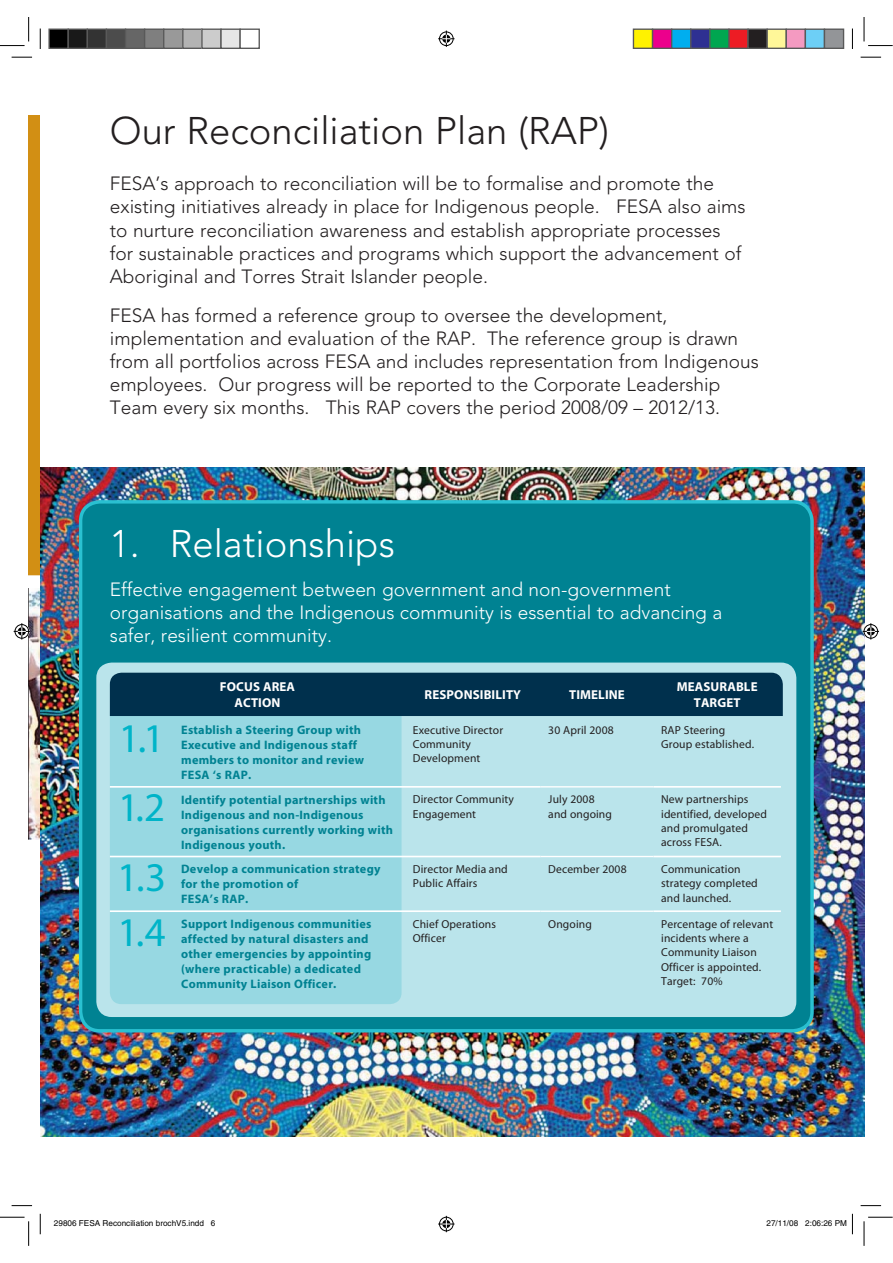
<style>
.page{position:relative;width:893px;height:1263px;background:#fff}
.page>*{position:absolute;margin:0;border:0;box-sizing:border-box;transform-origin:0 0}
.t1{font:40.95px "Myriad Pro";color:#00b4c8}
.t2{font:38.25px "Avenir Ligh 1";color:#231f20}
.t3{font:38.25px "Avenir Ligh 1";color:#fff}
.t4{font:19.05px/23.2px "Avenir Ligh 1";color:#231f20}
.t5{font:19.05px/23.2px "Avenir Ligh 1";color:#fff}
.t6{font:700 12.9px/16.4px "Myriad Pro";letter-spacing:.01em;color:#fff;text-align:center}
.t7{font:700 12.3px/15px "Myriad Pro";letter-spacing:.02em;color:#008292}
.t8{font:11.55px/14.2px "Myriad Pro";letter-spacing:.01em;color:#231f20}
.t9{font:8.25px "Helvetica";color:#000}
</style>
<div class="page">
<div style="left:29px;top:115px;width:11px;height:473px;background:#d28f14"></div>
<img style="left:40px;top:467px;width:824px;height:669px">
<div style="left:81px;top:502px;width:731px;height:529px;background:#008292;border-radius:19px"></div>
<div style="left:79px;top:500px;width:735px;height:532px;border:3px solid #2ac0d1;border-radius:19px"></div>
<div style="left:96px;top:663px;width:700px;height:354px;background:#bae4eb;border-radius:15px"></div>
<div style="left:110px;top:701px;width:291px;height:303px;background:#97d8e2;border-radius:12px"></div>
<div style="left:110px;top:673px;width:673px;height:43px;background:#00304d"></div>
<hr style="left:110px;top:786px;width:430px;height:2px;background:#fff">
<hr style="left:653px;top:786px;width:128px;height:2px;background:#fff">
<hr style="left:110px;top:856px;width:430px;height:1px;background:#fff">
<hr style="left:653px;top:856px;width:128px;height:1px;background:#fff">
<hr style="left:110px;top:910px;width:430px;height:2px;background:#fff">
<hr style="left:653px;top:910px;width:128px;height:2px;background:#fff">
<hr style="left:540px;top:911px;width:113px;height:1px;background:#fff">
<hr style="left:540px;top:786px;width:113px;height:2px;background:#fff">
<hr style="left:540px;top:856px;width:113px;height:1px;background:#fff">
<svg style="left:12px;top:57px;width:20px;height:1px"></svg>
<svg style="left:860px;top:57px;width:21px;height:1px"></svg>
<svg style="left:12px;top:1205px;width:20px;height:1px"></svg>
<svg style="left:860px;top:1205px;width:21px;height:1px"></svg>
<svg style="left:40px;top:29px;width:1px;height:20px"></svg>
<svg style="left:40px;top:1214px;width:1px;height:20px"></svg>
<svg style="left:852px;top:29px;width:1px;height:20px"></svg>
<svg style="left:0;top:17px;width:29px;height:29px"></svg>
<svg style="left:0;top:1217px;width:29px;height:29px"></svg>
<svg style="left:864px;top:17px;width:28px;height:29px"></svg>
<svg style="left:864px;top:1217px;width:28px;height:29px"></svg>
<svg style="left:438px;top:31px;width:16px;height:16px"></svg>
<svg style="left:438px;top:1216px;width:16px;height:16px"></svg>
<img style="left:14px;top:575px;width:57px;height:277px">
<svg style="left:863px;top:623px;width:16px;height:17px"></svg>
<div style="left:49px;top:29px;width:19px;height:19px;background:#000"></div>
<div style="left:48px;top:29px;width:21px;height:20px;border:1px solid #595959"></div>
<div style="left:68px;top:29px;width:19px;height:19px;background:#191919"></div>
<div style="left:68px;top:29px;width:20px;height:20px;border:1px solid #595959"></div>
<div style="left:87px;top:29px;width:19px;height:19px;background:#333"></div>
<div style="left:87px;top:29px;width:20px;height:20px;border:1px solid #595959"></div>
<div style="left:106px;top:29px;width:20px;height:19px;background:#4c4c4c"></div>
<div style="left:106px;top:29px;width:20px;height:20px;border:1px solid #595959"></div>
<div style="left:126px;top:29px;width:19px;height:19px;background:#666"></div>
<div style="left:125px;top:29px;width:20px;height:20px;border:1px solid #595959"></div>
<div style="left:145px;top:29px;width:19px;height:19px;background:#7f7f7f"></div>
<div style="left:144px;top:29px;width:20px;height:20px;border:1px solid #595959"></div>
<div style="left:164px;top:29px;width:19px;height:19px;background:#999"></div>
<div style="left:163px;top:29px;width:20px;height:20px;border:1px solid #595959"></div>
<div style="left:183px;top:29px;width:19px;height:19px;background:#b3b3b3"></div>
<div style="left:182px;top:29px;width:21px;height:20px;border:1px solid #595959"></div>
<div style="left:202px;top:29px;width:19px;height:19px;background:#ccc"></div>
<div style="left:201px;top:29px;width:21px;height:20px;border:1px solid #595959"></div>
<div style="left:221px;top:29px;width:19px;height:19px;background:#e6e6e6"></div>
<div style="left:220px;top:29px;width:21px;height:20px;border:1px solid #595959"></div>
<div style="left:239px;top:29px;width:21px;height:20px;border:1px solid #595959"></div>
<div style="left:633px;top:29px;width:19px;height:19px;background:#fff200"></div>
<div style="left:633px;top:29px;width:20px;height:20px;border:1px solid #595959"></div>
<div style="left:652px;top:29px;width:20px;height:19px;background:#ec008c"></div>
<div style="left:652px;top:29px;width:20px;height:20px;border:1px solid #595959"></div>
<div style="left:672px;top:29px;width:19px;height:19px;background:#00aeef"></div>
<div style="left:671px;top:29px;width:20px;height:20px;border:1px solid #595959"></div>
<div style="left:691px;top:29px;width:19px;height:19px;background:#2e3092"></div>
<div style="left:690px;top:29px;width:20px;height:20px;border:1px solid #595959"></div>
<div style="left:710px;top:29px;width:19px;height:19px;background:#00a650"></div>
<div style="left:709px;top:29px;width:21px;height:20px;border:1px solid #595959"></div>
<div style="left:729px;top:29px;width:19px;height:19px;background:#ed1c24"></div>
<div style="left:728px;top:29px;width:21px;height:20px;border:1px solid #595959"></div>
<div style="left:748px;top:29px;width:19px;height:19px;background:#231f20"></div>
<div style="left:747px;top:29px;width:21px;height:20px;border:1px solid #595959"></div>
<div style="left:767px;top:29px;width:19px;height:19px;background:#fff799"></div>
<div style="left:766px;top:29px;width:21px;height:20px;border:1px solid #595959"></div>
<div style="left:786px;top:29px;width:19px;height:19px;background:#f49ac1"></div>
<div style="left:785px;top:29px;width:21px;height:20px;border:1px solid #595959"></div>
<div style="left:805px;top:29px;width:19px;height:19px;background:#6dcff6"></div>
<div style="left:805px;top:29px;width:20px;height:20px;border:1px solid #595959"></div>
<div style="left:824px;top:29px;width:19px;height:19px;background:#939598"></div>
<div style="left:824px;top:29px;width:20px;height:20px;border:1px solid #595959"></div>
<svg style="left:851px;top:1214px;width:2px;height:20px"></svg>
<h2 class="t2" style="left:110px;top:114px;width:501px">Our Reconciliation Plan (RAP)</h2>
<p class="t4" style="left:110px;top:173px;width:637px">FESA’s approach to reconciliation will be to formalise and promote the existing initiatives already in place for Indigenous people. FESA also aims to nurture reconciliation awareness and establish appropriate processes for sustainable practices and programs which support the advancement of Aboriginal and Torres Strait Islander people.</p>
<p class="t4" style="left:110px;top:304px;width:650px">FESA has formed a reference group to oversee the development, implementation and evaluation of the RAP. The reference group is drawn from all portfolios across FESA and includes representation from Indigenous employees. Our progress will be reported to the Corporate Leadership Team every six months. This RAP covers the period 2008/09 – 2012/13.</p>
<h2 class="t3" style="left:110px;top:527px;width:287px">1. Relationships</h2>
<p class="t5" style="left:110px;top:579px;width:614px">Effective engagement between government and non-government organisations and the Indigenous community is essential to advancing a safer, resilient community.</p>
<p class="t6" style="left:220px;top:680px;width:77px">FOCUS AREA<br>ACTION</p>
<p class="t6" style="left:425px;top:688px;width:98px">RESPONSIBILITY</p>
<p class="t6" style="left:569px;top:688px;width:57px">TIMELINE</p>
<p class="t6" style="left:677px;top:680px;width:82px">MEASURABLE<br>TARGET</p>
<h1 class="t1" style="left:119px;top:722px;width:47px">1.1</h1>
<p class="t7" style="left:181px;top:723px;width:185px">Establish a Steering Group with<br>Executive and Indigenous staff members to monitor and review<br>FESA ‘s RAP.</p>
<p class="t8" style="left:413px;top:723px;width:92px">Executive Director<br>Community<br>Development</p>
<p class="t8" style="left:548px;top:723px;width:67px">30 April 2008</p>
<p class="t8" style="left:661px;top:723px;width:94px">RAP Steering<br>Group established.</p>
<h1 class="t1" style="left:118px;top:792px;width:49px">1.2</h1>
<p class="t7" style="left:181px;top:793px;width:213px">Identify potential partnerships with<br>Indigenous and non-Indigenous organisations currently working with<br>Indigenous youth.</p>
<p class="t8" style="left:413px;top:793px;width:103px">Director Community<br>Engagement</p>
<p class="t8" style="left:548px;top:793px;width:65px">July 2008 and ongoing</p>
<p class="t8" style="left:661px;top:793px;width:107px">New partnerships identified, developed and promulgated across FESA.</p>
<h1 class="t1" style="left:117px;top:862px;width:50px">1.3</h1>
<p class="t7" style="left:181px;top:863px;width:201px">Develop a communication strategy for the promotion of<br>FESA’s RAP.</p>
<p class="t8" style="left:413px;top:863px;width:96px">Director Media and<br>Public Affairs</p>
<p class="t8" style="left:548px;top:863px;width:80px">December 2008</p>
<p class="t8" style="left:661px;top:863px;width:98px">Communication strategy completed and launched.</p>
<h1 class="t1" style="left:118px;top:916px;width:50px">1.4</h1>
<p class="t7" style="left:181px;top:917px;width:192px">Support Indigenous communities affected by natural disasters and other emergencies by appointing (where practicable) a dedicated<br>Community Liaison Officer.</p>
<p class="t8" style="left:413px;top:917px;width:85px">Chief Operations<br>Officer</p>
<p class="t8" style="left:548px;top:917px;width:45px">Ongoing</p>
<p class="t8" style="left:661px;top:917px;width:113px">Percentage of relevant incidents where a<br>Community Liaison<br>Officer is appointed.<br>Target: 70%</p>
<p class="t9" style="left:54px;top:1220px;width:163px">29806 FESA Reconciliation brochV5.indd 6</p>
<p class="t9" style="left:766px;top:1220px;width:82px">27/11/08 2:06:26 PM</p>
</div>
